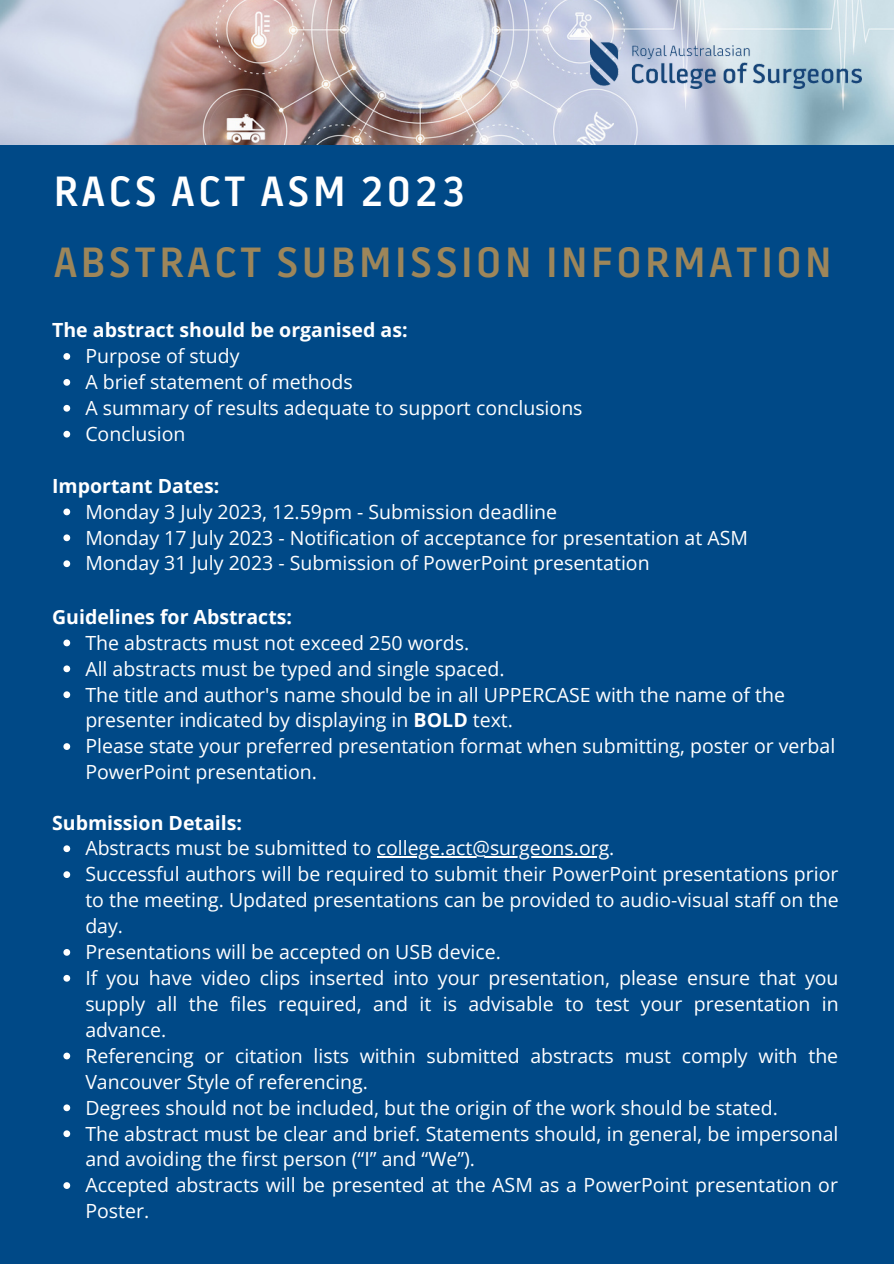
<style>
.page{position:relative;width:894px;height:1264px;background:#fff}
.page>*{position:absolute;margin:0;border:0;box-sizing:border-box;transform-origin:0 0}
.t1{font:600 42px "Battersea SANS";letter-spacing:.085em;color:#9d865a}
.t2{font:600 42px "Battersea SANS";letter-spacing:.085em;color:#fff}
.t3{font:19.5px/26px "Open Sans";color:#fff}
.t4{font:700 19.5px "Open Sans";color:#fff}
.s1{font-weight:700}
</style>
<div class="page">
<div style="left:0;top:0;width:893px;height:1263px;background:#004987"></div>
<img style="left:0;top:0;width:893px;height:144px">
<img style="left:590px;top:38px;width:271px;height:51px">
<svg style="left:63px;top:353px;width:7px;height:7px"></svg>
<svg style="left:63px;top:379px;width:7px;height:7px"></svg>
<svg style="left:63px;top:405px;width:7px;height:6px"></svg>
<svg style="left:63px;top:431px;width:7px;height:6px"></svg>
<svg style="left:63px;top:508px;width:7px;height:7px"></svg>
<svg style="left:63px;top:534px;width:7px;height:7px"></svg>
<svg style="left:63px;top:560px;width:7px;height:7px"></svg>
<svg style="left:63px;top:845px;width:7px;height:7px"></svg>
<hr style="left:376px;top:856px;width:233px;height:1px;background:#fff">
<svg style="left:63px;top:871px;width:7px;height:7px"></svg>
<svg style="left:63px;top:949px;width:7px;height:6px"></svg>
<svg style="left:63px;top:974px;width:7px;height:7px"></svg>
<svg style="left:63px;top:1052px;width:7px;height:7px"></svg>
<svg style="left:63px;top:1104px;width:7px;height:7px"></svg>
<svg style="left:63px;top:1130px;width:7px;height:7px"></svg>
<svg style="left:63px;top:1182px;width:7px;height:6px"></svg>
<svg style="left:63px;top:639px;width:7px;height:7px"></svg>
<svg style="left:63px;top:665px;width:7px;height:7px"></svg>
<svg style="left:63px;top:691px;width:7px;height:7px"></svg>
<svg style="left:63px;top:743px;width:7px;height:7px"></svg>
<h1 class="t2" style="left:54px;top:175px;width:412px">RACS ACT ASM 2023</h1>
<h1 class="t1" style="left:54px;top:246px;width:779px">ABSTRACT SUBMISSION INFORMATION</h1>
<p class="t4" style="left:52px;top:316px;width:357px">The abstract should be organised as:</p>
<p class="t3" style="left:85px;top:342px;width:498px">Purpose of study<br>A brief statement of methods<br>A summary of results adequate to support conclusions<br>Conclusion</p>
<p class="t4" style="left:52px;top:472px;width:168px">Important Dates:</p>
<p class="t3" style="left:85px;top:498px;width:664px">Monday 3 July 2023, 12.59pm - Submission deadline<br>Monday 17 July 2023 - Notification of acceptance for presentation at ASM<br>Monday 31 July 2023 - Submission of PowerPoint presentation</p>
<p class="t4" style="left:52px;top:603px;width:241px">Guidelines for Abstracts:</p>
<p class="t3" style="left:85px;top:629px;width:751px">The abstracts must not exceed 250 words.<br>All abstracts must be typed and single spaced.<br>The title and author's name should be in all UPPERCASE with the name of the presenter indicated by displaying in <span class="s1">BOLD</span> text.<br>Please state your preferred presentation format when submitting, poster or verbal PowerPoint presentation.</p>
<p class="t4" style="left:52px;top:808px;width:191px">Submission Details:</p>
<p class="t3" style="left:85px;top:835px;width:754px">Abstracts must be submitted to college.act@surgeons.org.<br>Successful authors will be required to submit their PowerPoint presentations prior to the meeting. Updated presentations can be provided to audio-visual staff on the day.<br>Presentations will be accepted on USB device.<br>If you have video clips inserted into your presentation, please ensure that you supply all the files required, and it is advisable to test your presentation in advance.<br>Referencing or citation lists within submitted abstracts must comply with the Vancouver Style of referencing.<br>Degrees should not be included, but the origin of the work should be stated.<br>The abstract must be clear and brief. Statements should, in general, be impersonal and avoiding the first person (“I” and “We”).<br>Accepted abstracts will be presented at the ASM as a PowerPoint presentation or Poster.</p>
</div>
